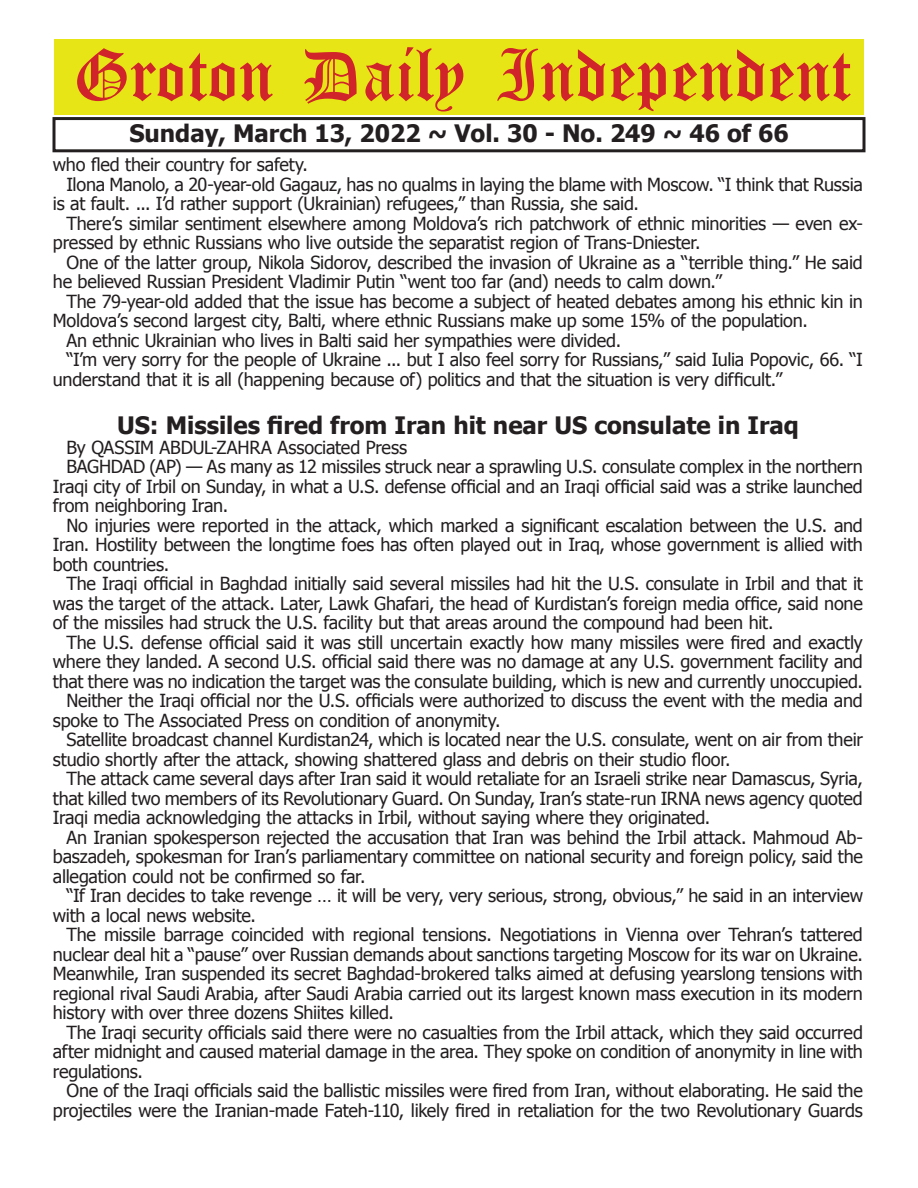
<style>
.page{position:relative;width:918px;height:1188px;background:#fff}
.page>*{position:absolute;margin:0;border:0;box-sizing:border-box;transform-origin:0 0}
.t1{font:54px "Old English Five";color:#d1232a}
.t2{font:700 24px "Tahoma";color:#231f20}
.t3{font:18px "Tahoma";letter-spacing:-.015em;color:#231f20}
</style>
<div class="page">
<div style="left:52px;top:117px;width:814px;height:35px;border:3px solid #231f20"></div>
<div style="left:54px;top:40px;width:810px;height:75px;background:#e7e515"></div>
<h1 class="t1" style="left:73px;top:50px;width:779px">Groton Daily Independent</h1>
<h2 class="t2" style="left:129px;top:116px;width:661px">Sunday, March 13, 2022 ~ Vol. 30 - No. 249 ~ 46 of 66</h2>
<p class="t3" style="left:53px;top:153px;width:257px">who fled their country for safety.</p>
<p class="t3" style="left:66px;top:172px;width:798px">Ilona Manolo, a 20-year-old Gagauz, has no qualms in laying the blame with Moscow. “I think that Russia</p>
<p class="t3" style="left:53px;top:192px;width:588px">is at fault. ... I’d rather support (Ukrainian) refugees,” than Russia, she said.</p>
<p class="t3" style="left:66px;top:211px;width:798px">There’s similar sentiment elsewhere among Moldova’s rich patchwork of ethnic minorities — even ex-</p>
<p class="t3" style="left:53px;top:231px;width:649px">pressed by ethnic Russians who live outside the separatist region of Trans-Dniester.</p>
<p class="t3" style="left:66px;top:250px;width:798px">One of the latter group, Nikola Sidorov, described the invasion of Ukraine as a “terrible thing.” He said</p>
<p class="t3" style="left:53px;top:270px;width:671px">he believed Russian President Vladimir Putin “went too far (and) needs to calm down.”</p>
<p class="t3" style="left:66px;top:289px;width:798px">The 79-year-old added that the issue has become a subject of heated debates among his ethnic kin in</p>
<p class="t3" style="left:53px;top:309px;width:756px">Moldova’s second largest city, Balti, where ethnic Russians make up some 15% of the population.</p>
<p class="t3" style="left:66px;top:328px;width:556px">An ethnic Ukrainian who lives in Balti said her sympathies were divided.</p>
<p class="t3" style="left:66px;top:348px;width:798px">“I’m very sorry for the people of Ukraine ... but I also feel sorry for Russians,” said Iulia Popovic, 66. “I</p>
<p class="t3" style="left:53px;top:367px;width:731px">understand that it is all (happening because of) politics and that the situation is very difficult.”</p>
<h2 class="t2" style="left:117px;top:409px;width:683px">US: Missiles fired from Iran hit near US consulate in Iraq</h2>
<p class="t3" style="left:66px;top:435px;width:342px">By QASSIM ABDUL-ZAHRA Associated Press</p>
<p class="t3" style="left:66px;top:455px;width:798px">BAGHDAD (AP) — As many as 12 missiles struck near a sprawling U.S. consulate complex in the northern</p>
<p class="t3" style="left:53px;top:474px;width:812px">Iraqi city of Irbil on Sunday, in what a U.S. defense official and an Iraqi official said was a strike launched</p>
<p class="t3" style="left:53px;top:494px;width:177px">from neighboring Iran.</p>
<p class="t3" style="left:66px;top:513px;width:798px">No injuries were reported in the attack, which marked a significant escalation between the U.S. and</p>
<p class="t3" style="left:53px;top:533px;width:812px">Iran. Hostility between the longtime foes has often played out in Iraq, whose government is allied with</p>
<p class="t3" style="left:53px;top:552px;width:118px">both countries.</p>
<p class="t3" style="left:66px;top:572px;width:798px">The Iraqi official in Baghdad initially said several missiles had hit the U.S. consulate in Irbil and that it</p>
<p class="t3" style="left:53px;top:591px;width:811px">was the target of the attack. Later, Lawk Ghafari, the head of Kurdistan’s foreign media office, said none</p>
<p class="t3" style="left:53px;top:611px;width:722px">of the missiles had struck the U.S. facility but that areas around the compound had been hit.</p>
<p class="t3" style="left:66px;top:630px;width:798px">The U.S. defense official said it was still uncertain exactly how many missiles were fired and exactly</p>
<p class="t3" style="left:53px;top:650px;width:811px">where they landed. A second U.S. official said there was no damage at any U.S. government facility and</p>
<p class="t3" style="left:53px;top:669px;width:812px">that there was no indication the target was the consulate building, which is new and currently unoccupied.</p>
<p class="t3" style="left:66px;top:689px;width:798px">Neither the Iraqi official nor the U.S. officials were authorized to discuss the event with the media and</p>
<p class="t3" style="left:53px;top:708px;width:449px">spoke to The Associated Press on condition of anonymity.</p>
<p class="t3" style="left:66px;top:728px;width:798px">Satellite broadcast channel Kurdistan24, which is located near the U.S. consulate, went on air from their</p>
<p class="t3" style="left:53px;top:747px;width:679px">studio shortly after the attack, showing shattered glass and debris on their studio floor.</p>
<p class="t3" style="left:66px;top:767px;width:798px">The attack came several days after Iran said it would retaliate for an Israeli strike near Damascus, Syria,</p>
<p class="t3" style="left:53px;top:786px;width:811px">that killed two members of its Revolutionary Guard. On Sunday, Iran’s state-run IRNA news agency quoted</p>
<p class="t3" style="left:53px;top:806px;width:659px">Iraqi media acknowledging the attacks in Irbil, without saying where they originated.</p>
<p class="t3" style="left:66px;top:825px;width:798px">An Iranian spokesperson rejected the accusation that Iran was behind the Irbil attack. Mahmoud Ab-</p>
<p class="t3" style="left:53px;top:845px;width:812px">baszadeh, spokesman for Iran’s parliamentary committee on national security and foreign policy, said the</p>
<p class="t3" style="left:53px;top:864px;width:314px">allegation could not be confirmed so far.</p>
<p class="t3" style="left:66px;top:883px;width:798px">“If Iran decides to take revenge … it will be very, very serious, strong, obvious,” he said in an interview</p>
<p class="t3" style="left:53px;top:903px;width:205px">with a local news website.</p>
<p class="t3" style="left:66px;top:922px;width:798px">The missile barrage coincided with regional tensions. Negotiations in Vienna over Tehran’s tattered</p>
<p class="t3" style="left:53px;top:942px;width:812px">nuclear deal hit a “pause” over Russian demands about sanctions targeting Moscow for its war on Ukraine.</p>
<p class="t3" style="left:53px;top:961px;width:812px">Meanwhile, Iran suspended its secret Baghdad-brokered talks aimed at defusing yearslong tensions with</p>
<p class="t3" style="left:53px;top:981px;width:812px">regional rival Saudi Arabia, after Saudi Arabia carried out its largest known mass execution in its modern</p>
<p class="t3" style="left:53px;top:1000px;width:343px">history with over three dozens Shiites killed.</p>
<p class="t3" style="left:66px;top:1020px;width:798px">The Iraqi security officials said there were no casualties from the Irbil attack, which they said occurred</p>
<p class="t3" style="left:53px;top:1039px;width:812px">after midnight and caused material damage in the area. They spoke on condition of anonymity in line with</p>
<p class="t3" style="left:53px;top:1059px;width:92px">regulations.</p>
<p class="t3" style="left:66px;top:1078px;width:798px">One of the Iraqi officials said the ballistic missiles were fired from Iran, without elaborating. He said the</p>
<p class="t3" style="left:53px;top:1098px;width:811px">projectiles were the Iranian-made Fateh-110, likely fired in retaliation for the two Revolutionary Guards</p>
</div>
